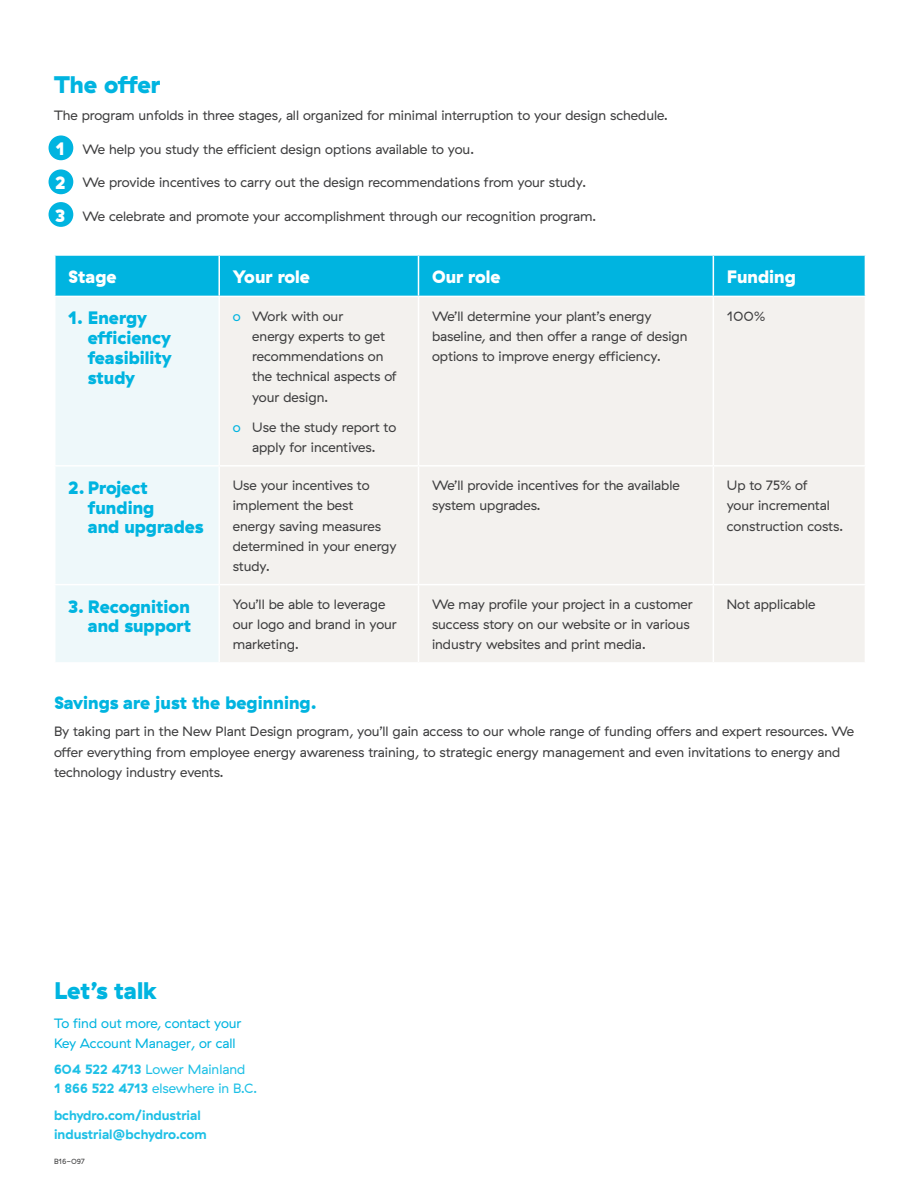
<style>
.page{position:relative;width:918px;height:1188px;background:#fff}
.page>*{position:absolute;margin:0;border:0;box-sizing:border-box;transform-origin:0 0}
.subhead{font:900 24px "GT Haptik";color:#00b4e0}
.t1{font:900 18px/19.8px "GT Haptik";color:#00b4e0}
.t2{font:900 18px "GT Haptik";color:#fff}
.t3{font:13.5px/20.2px "GT Haptik";color:#3e3e3f}
.body_copy{font:13.5px/19.5px "GT Haptik";color:#00b4e0}
.body_copy-2{font:13.5px/19.5px "GT Haptik";color:#1ec0e6}
.body_copy-3{font:700 13.5px "GT Haptik";color:#1ec0e6}
.t4{font:7.5px "GT Haptik";color:#3e3e3f}
.s1{color:#00b4e0}
.s2{font-weight:700}
</style>
<div class="page">
<div style="left:56px;top:256px;width:809px;height:40px;background:#00b4e0"></div>
<div style="left:56px;top:297px;width:162px;height:365px;background:#eef8fa"></div>
<div style="left:220px;top:297px;width:645px;height:365px;background:#f3f1ee"></div>
<hr style="left:218px;top:256px;width:2px;height:40px;background:#fff">
<hr style="left:418px;top:256px;width:1px;height:40px;background:#fff">
<hr style="left:713px;top:256px;width:1px;height:40px;background:#fff">
<hr style="left:418px;top:297px;width:1px;height:168px;background:#fff">
<hr style="left:713px;top:297px;width:1px;height:168px;background:#fff">
<hr style="left:54px;top:465px;width:165px;height:2px;background:#fff">
<hr style="left:219px;top:465px;width:199px;height:2px;background:#fff">
<hr style="left:418px;top:465px;width:295px;height:2px;background:#fff">
<hr style="left:418px;top:467px;width:1px;height:117px;background:#fff">
<hr style="left:713px;top:465px;width:153px;height:2px;background:#fff">
<hr style="left:713px;top:467px;width:1px;height:117px;background:#fff">
<hr style="left:54px;top:584px;width:165px;height:1px;background:#fff">
<hr style="left:219px;top:584px;width:199px;height:1px;background:#fff">
<hr style="left:418px;top:584px;width:295px;height:1px;background:#fff">
<hr style="left:418px;top:585px;width:1px;height:77px;background:#fff">
<hr style="left:713px;top:584px;width:153px;height:1px;background:#fff">
<hr style="left:713px;top:585px;width:1px;height:77px;background:#fff">
<div style="left:49px;top:135px;width:24px;height:25px;background:#00b4e0;border-radius:50%"></div>
<div style="left:49px;top:169px;width:24px;height:25px;background:#00b4e0;border-radius:50%"></div>
<div style="left:49px;top:202px;width:24px;height:25px;background:#00b4e0;border-radius:50%"></div>
<p class="subhead" style="left:54px;top:69px;width:108px">The offer</p>
<p class="t3" style="left:54px;top:105px;width:616px">The program unfolds in three stages, all organized for minimal interruption to your design schedule.</p>
<p class="t3" style="left:82px;top:139px;width:394px">We help you study the efficient design options available to you.</p>
<p class="t3" style="left:82px;top:173px;width:505px">We provide incentives to carry out the design recommendations from your study.</p>
<p class="t3" style="left:82px;top:207px;width:516px">We celebrate and promote your accomplishment through our recognition program.</p>
<p class="t2" style="left:56px;top:137px;width:11px">1</p>
<p class="t2" style="left:55px;top:171px;width:12px">2</p>
<p class="t2" style="left:55px;top:204px;width:12px">3</p>
<p class="t2" style="left:68px;top:265px;width:50px">Stage</p>
<p class="t2" style="left:233px;top:265px;width:79px">Your role</p>
<p class="t2" style="left:432px;top:265px;width:70px">Our role</p>
<p class="t2" style="left:727px;top:265px;width:71px">Funding</p>
<p class="t1" style="left:88px;top:308px;width:85px;text-indent:-20px">1. Energy efficiency feasibility study</p>
<p class="t3" style="left:252px;top:306px;width:146px;text-indent:-20px"><span class="s1">o</span> Work with our<br>energy experts to get recommendations on the technical aspects of your design.</p>
<p class="t3" style="left:233px;top:417px;width:165px;text-align:center"><span class="s1">o</span> Use the study report to apply for incentives.</p>
<p class="t3" style="left:432px;top:306px;width:257px">We’ll determine your plant’s energy baseline, and then offer a range of design options to improve energy efficiency.</p>
<p class="t3" style="left:727px;top:306px;width:40px">100%</p>
<p class="t1" style="left:88px;top:478px;width:117px;text-indent:-20px">2. Project funding<br>and upgrades</p>
<p class="t3" style="left:233px;top:475px;width:165px">Use your incentives to implement the best energy saving measures determined in your energy study.</p>
<p class="t3" style="left:432px;top:475px;width:249px">We’ll provide incentives for the available system upgrades.</p>
<p class="t3" style="left:727px;top:475px;width:118px">Up to 75% of<br>your incremental construction costs.</p>
<p class="t1" style="left:68px;top:597px;width:124px;text-align:right">3. Recognition and support</p>
<p class="t3" style="left:233px;top:594px;width:166px">You’ll be able to leverage our logo and brand in your marketing.</p>
<p class="t3" style="left:432px;top:594px;width:262px">We may profile your project in a customer success story on our website or in various industry websites and print media.</p>
<p class="t3" style="left:727px;top:594px;width:90px">Not applicable</p>
<p class="t1" style="left:54px;top:693px;width:264px">Savings are just the beginning.</p>
<p class="t3" style="left:54px;top:722px;width:802px">By taking part in the New Plant Design program, you’ll gain access to our whole range of funding offers and expert resources. We offer everything from employee energy awareness training, to strategic energy management and even invitations to energy and technology industry events.</p>
<p class="subhead" style="left:54px;top:975px;width:105px">Let’s talk</p>
<p class="body_copy" style="left:54px;top:1014px;width:189px">To find out more, contact your<br>Key Account Manager, or call</p>
<p class="body_copy-2" style="left:54px;top:1059px;width:205px"><span class="s2">604 522 4713</span> Lower Mainland<br><span class="s2">1 866 522 4713</span> elsewhere in B.C.</p>
<p class="body_copy-3" style="left:54px;top:1106px;width:148px">bchydro.com/industrial</p>
<p class="body_copy-3" style="left:54px;top:1126px;width:154px">industrial@bchydro.com</p>
<p class="t4" style="left:54px;top:1158px;width:33px">B16-097</p>
</div>
